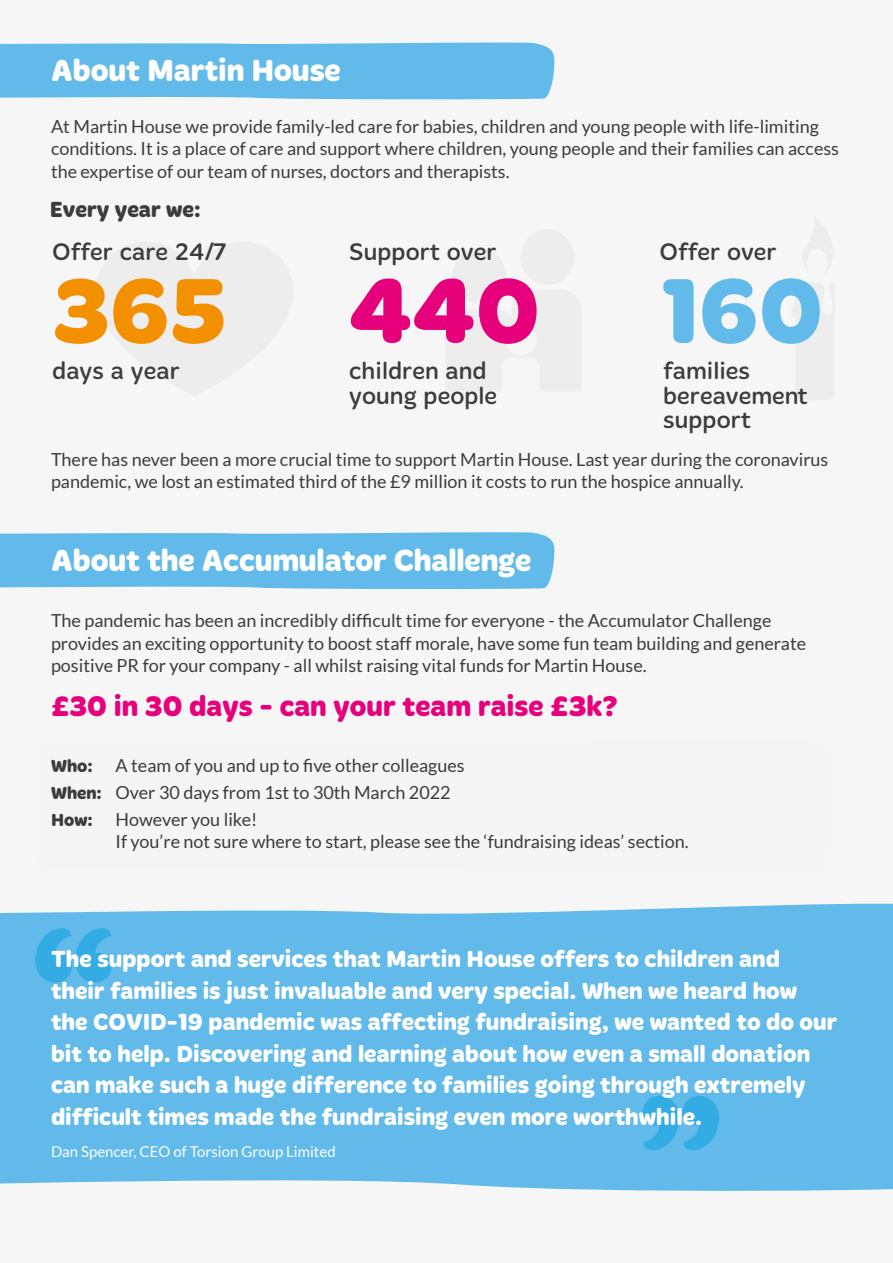
<style>
.page{position:relative;width:893px;height:1263px;background:#f6f6f6}
.page>*{position:absolute;margin:0;border:0;box-sizing:border-box;transform-origin:0 0}
.t1{font:700 94.8px "Merge";color:#f39000}
.t2{font:700 94.8px "Merge";color:#e6007c}
.t3{font:700 94.8px "Merge";color:#62baea}
.t4{font:700 31.5px "Merge";letter-spacing:-.005em;color:#fff}
.t5{font:700 29.25px "Merge";color:#e6007c}
.t6{font:24.6px/24.6px "Merge";color:#3c3c3b}
.t7{font:700 24px/31.5px "Merge";color:#fff}
.t8{font:700 22.5px "Merge";color:#3c3c3b}
.t9{font:18px/22.5px "Lato";color:#3c3c3b}
.t10{font:700 18px "Merge";color:#3c3c3b}
.t11{font:15px "Lato";color:#fff}
.s1{font-family:"Merge";font-weight:700}
</style>
<div class="page">
<svg style="left:0;top:42px;width:555px;height:58px;background:#6bbdea"></svg>
<div style="left:0;top:532px;width:555px;height:57px;background:#62baea"></div>
<div style="left:0;top:903px;width:893px;height:288px;background:#62baea"></div>
<svg style="left:35px;top:928px;width:77px;height:54px;background:#42b0e5"></svg>
<svg style="left:643px;top:1096px;width:76px;height:54px;background:#42b0e5"></svg>
<div style="left:453px;top:248px;width:53px;height:56px;background:#ededed;border-radius:50%"></div>
<div style="left:521px;top:229px;width:53px;height:56px;background:#ededed;border-radius:50%"></div>
<h2 class="t4" style="left:51px;top:52px;width:291px">About Martin House</h2>
<p class="t9" style="left:51px;top:115px;width:790px">At Martin House we provide family-led care for babies, children and young people with life-limiting conditions. It is a place of care and support where children, young people and their families can access the expertise of our team of nurses, doctors and therapists.</p>
<p class="t8" style="left:50px;top:197px;width:152px">Every year we:</p>
<h3 class="t6" style="left:52px;top:240px;width:176px">Offer care 24/7</h3>
<h3 class="t6" style="left:349px;top:240px;width:149px">Support over</h3>
<h3 class="t6" style="left:660px;top:240px;width:119px">Offer over</h3>
<h1 class="t1" style="left:52px;top:256px;width:176px">365</h1>
<h1 class="t2" style="left:349px;top:256px;width:192px">440</h1>
<h1 class="t3" style="left:660px;top:256px;width:165px">160</h1>
<h3 class="t6" style="left:52px;top:359px;width:129px">days a year</h3>
<h3 class="t6" style="left:349px;top:359px;width:150px">children and young people</h3>
<h3 class="t6" style="left:663px;top:359px;width:146px">families bereavement support</h3>
<p class="t9" style="left:51px;top:448px;width:779px">There has never been a more crucial time to support Martin House. Last year during the coronavirus pandemic, we lost an estimated third of the £9 million it costs to run the hospice annually.</p>
<h2 class="t4" style="left:51px;top:542px;width:482px">About the Accumulator Challenge</h2>
<p class="t9" style="left:51px;top:609px;width:757px">The pandemic has been an incredibly difficult time for everyone - the Accumulator Challenge provides an exciting opportunity to boost staff morale, have some fun team building and generate positive PR for your company - all whilst raising vital funds for Martin House.</p>
<h3 class="t5" style="left:51px;top:689px;width:569px">£30 in 30 days - can your team raise £3k?</h3>
<p class="t10" style="left:51px;top:756px;width:43px">Who:</p>
<p class="t9" style="left:51px;top:752px;width:415px;line-height:26.7px;text-indent:64px">A team of you and up to five other colleagues<br><span class="s1">When:</span> Over 30 days from 1st to 30th March 2022</p>
<p class="t10" style="left:51px;top:809px;width:43px">How:</p>
<p class="t9" style="left:116px;top:808px;width:575px">However you like!<br>If you’re not sure where to start, please see the ‘fundraising ideas’ section.</p>
<p class="t7" style="left:51px;top:944px;width:788px">The support and services that Martin House offers to children and their families is just invaluable and very special. When we heard how the COVID-19 pandemic was affecting fundraising, we wanted to do our bit to help. Discovering and learning about how even a small donation can make such a huge difference to families going through extremely difficult times made the fundraising even more worthwhile.</p>
<p class="t11" style="left:51px;top:1143px;width:286px">Dan Spencer, CEO of Torsion Group Limited</p>
</div>
